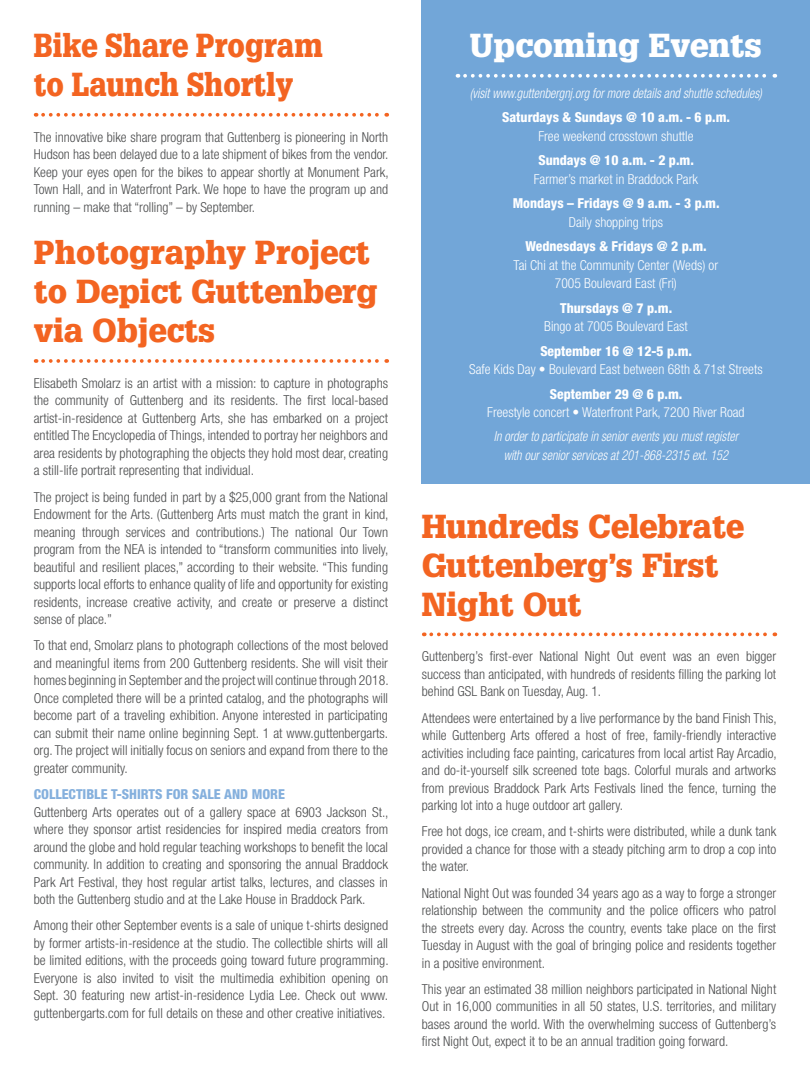
<style>
.page{position:relative;width:810px;height:1080px;background:#fff}
.page>*{position:absolute;margin:0;border:0;box-sizing:border-box;transform-origin:0 0}
.Headline{font:900 32.5px/39px "Glypha LT Std";color:#f36421}
.Headline-2{font:900 32.5px/39px "Glypha LT Std";color:#f36421;scale:.88 1}
.t1{font:900 32.5px "Glypha LT Std";color:#fff}
.Body{font:300 condensed 13.75px/17.5px "Helvetica Neue LT Std";color:#4b4c4d;text-align:justify}
.t2{font:300 condensed 13.75px/18.6px "Helvetica Neue LT Std";color:#fff;text-align:center}
.t3{font:800 condensed 13.75px "Helvetica Neue LT Std";color:#fff}
.t4{font:italic 300 condensed 13.75px/18.6px "Helvetica Neue LT Std";color:#fff;text-align:center;scale:.9 1}
.Sub_Head{font:800 condensed 13.75px "Helvetica Neue LT Std";color:#85b0dd}
</style>
<div class="page">
<svg style="left:43px;top:359px;width:344px;height:4px"></svg>
<svg style="left:431px;top:632px;width:344px;height:4px"></svg>
<svg style="left:43px;top:113px;width:344px;height:4px"></svg>
<div style="left:422px;top:0;width:388px;height:484px;background:#72a6d8"></div>
<svg style="left:465px;top:74px;width:310px;height:4px"></svg>
<p class="Headline-2" style="left:34px;top:26px;width:330px">Bike Share Program to Launch Shortly</p>
<p class="Body" style="left:34px;top:128px;width:356px">The innovative bike share program that Guttenberg is pioneering in North Hudson has been delayed due to a late shipment of bikes from the vendor.<br>Keep your eyes open for the bikes to appear shortly at Monument Park, Town Hall, and in Waterfront Park. We hope to have the program up and running – make that “rolling” – by September.</p>
<p class="Headline" style="left:34px;top:233px;width:345px">Photography Project to Depict Guttenberg via Objects</p>
<p class="Body" style="left:34px;top:374px;width:356px">Elisabeth Smolarz is an artist with a mission: to capture in photographs the community of Guttenberg and its residents. The first local-based artist-in-residence at Guttenberg Arts, she has embarked on a project entitled The Encyclopedia of Things, intended to portray her neighbors and area residents by photographing the objects they hold most dear, creating a still-life portrait representing that individual.</p>
<p class="Body" style="left:34px;top:488px;width:356px">The project is being funded in part by a $25,000 grant from the National Endowment for the Arts. (Guttenberg Arts must match the grant in kind, meaning through services and contributions.) The national Our Town program from the NEA is intended to “transform communities into lively, beautiful and resilient places,” according to their website. “This funding supports local efforts to enhance quality of life and opportunity for existing residents, increase creative activity, and create or preserve a distinct sense of place.”</p>
<p class="Body" style="left:34px;top:637px;width:356px">To that end, Smolarz plans to photograph collections of the most beloved and meaningful items from 200 Guttenberg residents. She will visit their homes beginning in September and the project will continue through 2018.<br>Once completed there will be a printed catalog, and the photographs will become part of a traveling exhibition. Anyone interested in participating can submit their name online beginning Sept. 1 at www.guttenbergarts. org. The project will initially focus on seniors and expand from there to the greater community.</p>
<p class="Sub_Head" style="left:34px;top:786px;width:253px">COLLECTIBLE T-SHIRTS FOR SALE AND MORE</p>
<p class="Body" style="left:34px;top:803px;width:356px">Guttenberg Arts operates out of a gallery space at 6903 Jackson St., where they sponsor artist residencies for inspired media creators from around the globe and hold regular teaching workshops to benefit the local community. In addition to creating and sponsoring the annual Braddock Park Art Festival, they host regular artist talks, lectures, and classes in both the Guttenberg studio and at the Lake House in Braddock Park.</p>
<p class="Body" style="left:34px;top:917px;width:356px">Among their other September events is a sale of unique t-shirts designed by former artists-in-residence at the studio. The collectible shirts will all be limited editions, with the proceeds going toward future programming.<br>Everyone is also invited to visit the multimedia exhibition opening on Sept. 30 featuring new artist-in-residence Lydia Lee. Check out www. guttenbergarts.com for full details on these and other creative initiatives.</p>
<p class="t1" style="left:470px;top:26px;width:293px">Upcoming Events</p>
<p class="t4" style="left:470px;top:84px;width:326px">(visit www.guttenbergnj.org for more details and shuttle schedules)</p>
<p class="t3" style="left:502px;top:109px;width:229px">Saturdays &amp; Sundays @ 10 a.m. - 6 p.m.</p>
<p class="t2" style="left:538px;top:127px;width:157px">Free weekend crosstown shuttle</p>
<p class="t3" style="left:538px;top:152px;width:157px">Sundays @ 10 a.m. - 2 p.m.</p>
<p class="t2" style="left:534px;top:170px;width:166px">Farmer’s market in Braddock Park</p>
<p class="t3" style="left:513px;top:195px;width:208px">Mondays – Fridays @ 9 a.m. - 3 p.m.</p>
<p class="t2" style="left:569px;top:213px;width:96px">Daily shopping trips</p>
<p class="t3" style="left:526px;top:238px;width:183px">Wednesdays &amp; Fridays @ 2 p.m.</p>
<p class="t2" style="left:514px;top:256px;width:206px">Tai Chi at the Community Center (Weds) or<br>7005 Boulevard East (Fri)</p>
<p class="t3" style="left:560px;top:299px;width:114px">Thursdays @ 7 p.m.</p>
<p class="t2" style="left:544px;top:317px;width:145px">Bingo at 7005 Boulevard East</p>
<p class="t3" style="left:540px;top:342px;width:153px">September 16 @ 12-5 p.m.</p>
<p class="t2" style="left:469px;top:360px;width:295px">Safe Kids Day • Boulevard East between 68th &amp; 71st Streets</p>
<p class="t3" style="left:550px;top:385px;width:134px">September 29 @ 6 p.m.</p>
<p class="t2" style="left:487px;top:403px;width:259px">Freestyle concert • Waterfront Park, 7200 River Road</p>
<p class="t4" style="left:494px;top:428px;width:273px">In order to participate in senior events you must register with our senior services at 201-868-2315 ext. 152</p>
<p class="Headline" style="left:422px;top:507px;width:324px">Hundreds Celebrate<br>Guttenberg’s First<br>Night Out</p>
<p class="Body" style="left:422px;top:648px;width:356px">Guttenberg’s first-ever National Night Out event was an even bigger success than anticipated, with hundreds of residents filling the parking lot behind GSL Bank on Tuesday, Aug. 1.</p>
<p class="Body" style="left:422px;top:709px;width:356px">Attendees were entertained by a live performance by the band Finish This, while Guttenberg Arts offered a host of free, family-friendly interactive activities including face painting, caricatures from local artist Ray Arcadio, and do-it-yourself silk screened tote bags. Colorful murals and artworks from previous Braddock Park Arts Festivals lined the fence, turning the parking lot into a huge outdoor art gallery.</p>
<p class="Body" style="left:422px;top:823px;width:356px">Free hot dogs, ice cream, and t-shirts were distributed, while a dunk tank provided a chance for those with a steady pitching arm to drop a cop into the water.</p>
<p class="Body" style="left:422px;top:884px;width:356px">National Night Out was founded 34 years ago as a way to forge a stronger relationship between the community and the police officers who patrol the streets every day. Across the country, events take place on the first Tuesday in August with the goal of bringing police and residents together in a positive environment.</p>
<p class="Body" style="left:422px;top:980px;width:356px">This year an estimated 38 million neighbors participated in National Night Out in 16,000 communities in all 50 states, U.S. territories, and military bases around the world. With the overwhelming success of Guttenberg’s first Night Out, expect it to be an annual tradition going forward.</p>
</div>
